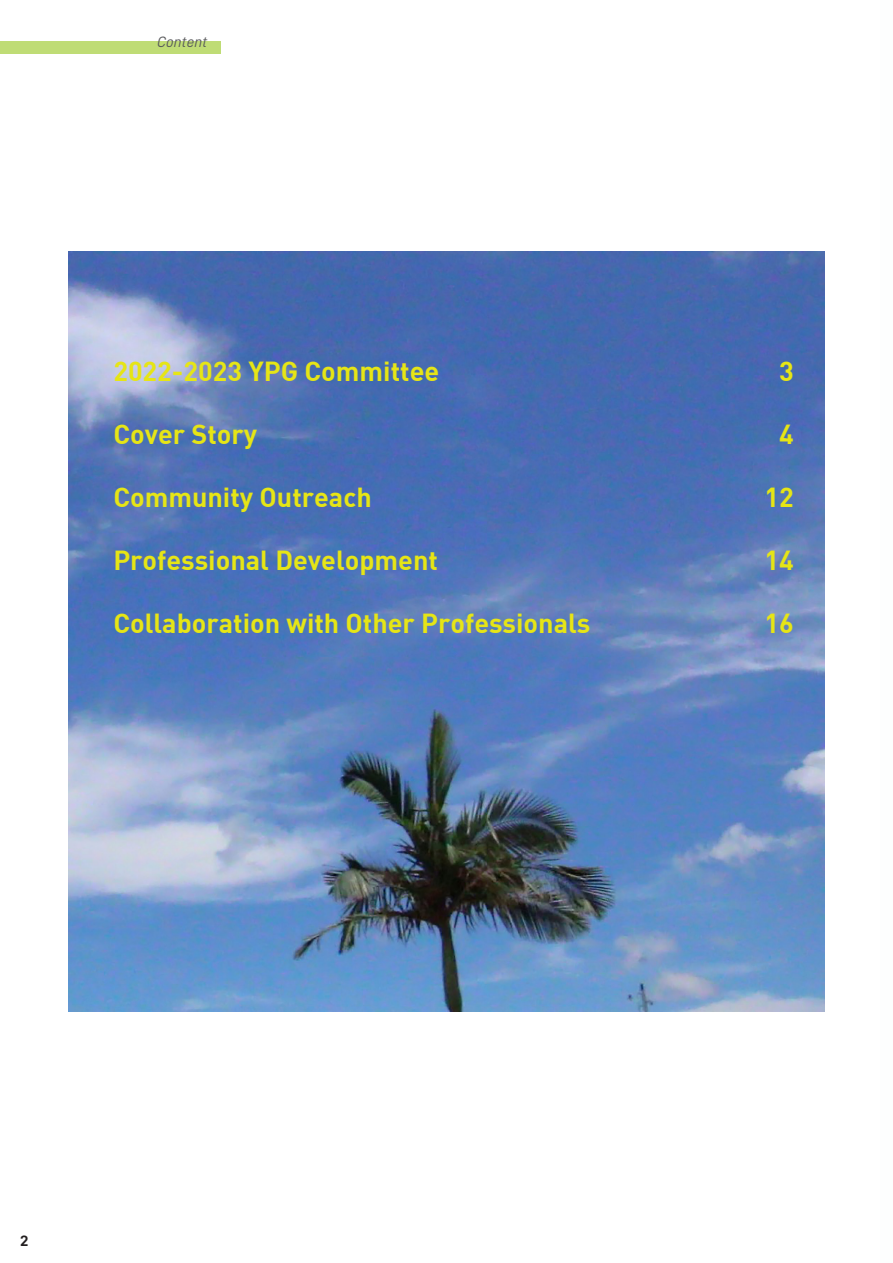
<style>
.page{position:relative;width:893px;height:1263px;background:#fff}
.page>*{position:absolute;margin:0;border:0;box-sizing:border-box;transform-origin:0 0}
.t1{font:27px "DIN Bold";color:#e6e516}
.t2{font:15px "D DIN Italic";color:#57585a}
.t3{font:15px "D DIN Exp Bold";color:#231f20}
</style>
<div class="page">
<div style="left:0;top:41px;width:221px;height:13px;background:#bfdc75"></div>
<img style="left:68px;top:252px;width:757px;height:759px">
<p class="t2" style="left:157px;top:34px;width:52px">Content</p>
<p class="t1" style="left:113px;top:354px;width:327px">2022-2023 YPG Committee</p>
<p class="t1" style="left:113px;top:417px;width:145px">Cover Story</p>
<p class="t1" style="left:113px;top:480px;width:260px">Community Outreach</p>
<p class="t1" style="left:113px;top:543px;width:326px">Professional Development</p>
<p class="t1" style="left:113px;top:606px;width:479px">Collaboration with Other Professionals</p>
<p class="t1" style="left:779px;top:354px;width:16px">3</p>
<p class="t1" style="left:779px;top:417px;width:16px">4</p>
<p class="t1" style="left:764px;top:480px;width:31px">12</p>
<p class="t1" style="left:764px;top:543px;width:31px">14</p>
<p class="t1" style="left:764px;top:606px;width:31px">16</p>
<p class="t3" style="left:20px;top:1232px;width:10px">2</p>
</div>
